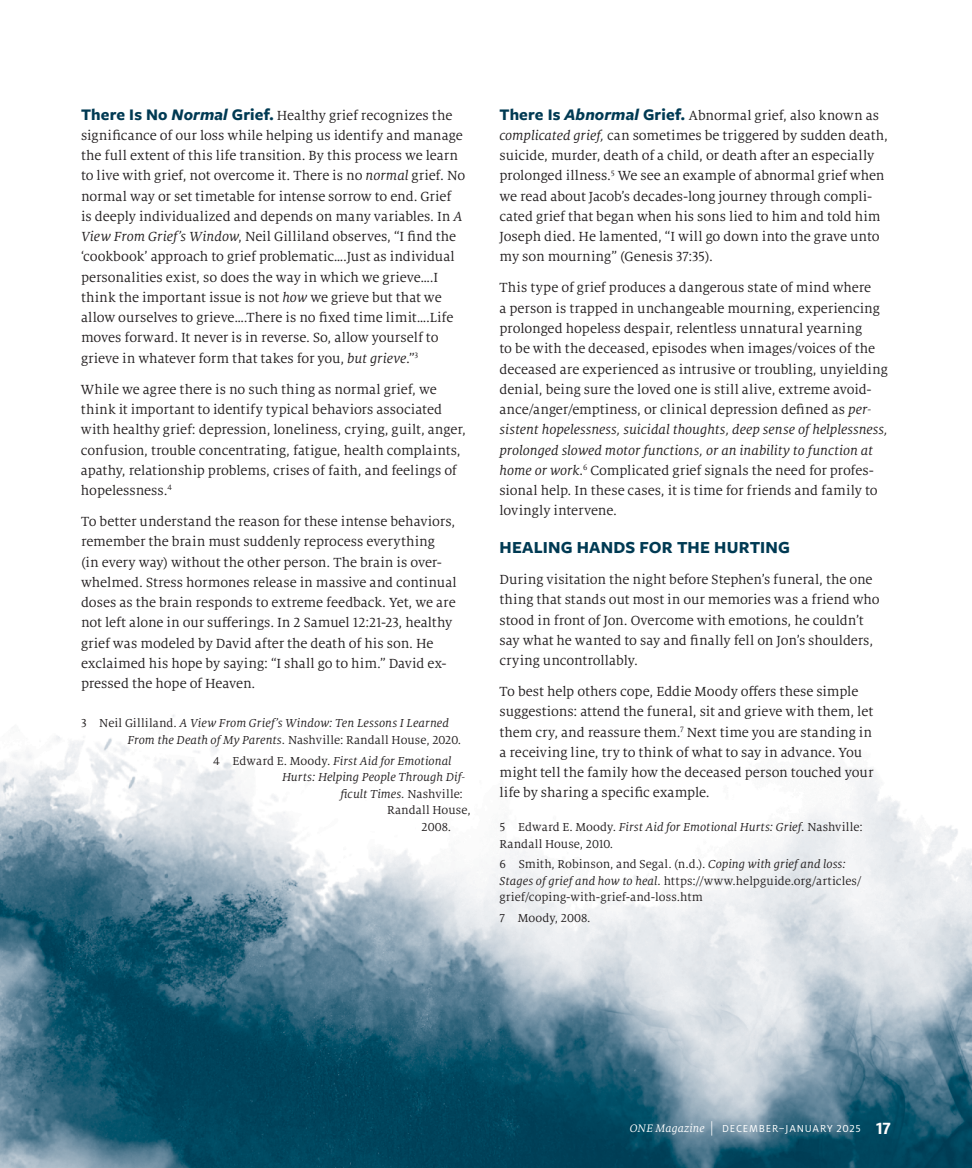
<style>
.page{position:relative;width:972px;height:1168px;background:#fff}
.page>*{position:absolute;margin:0;border:0;box-sizing:border-box;transform-origin:0 0}
.t1{font:700 17.55px "Freight Sans Pro";letter-spacing:.01em;color:#003a53}
.t2{font:14.7px/20.2px "Milo Serif Pro";color:#231f20}
.t3{font:12.75px/16.5px "Milo Serif Pro";letter-spacing:.005em;color:#231f20}
.t4{font:italic 12.75px/16.5px "Milo Serif Pro";letter-spacing:.005em;color:#231f20}
.t5{font:11.25px "Milo Pro";letter-spacing:.07em;color:#fff}
.s1{font-family:"Freight Sans Pro";font-weight:700;font-size:16.8px;color:#003a53}
.s2{font-family:"Freight Sans Pro";font-weight:700;font-style:italic;font-size:16.8px;color:#003a53}
.s3{font-style:italic}
.s4{font-style:normal}
.s5{font-family:"Milo Serif Pro";font-style:italic;font-size:12px}
.s6{font-size:14.4px}
.s7{font-weight:700;font-size:18px}
</style>
<div class="page">
<img style="left:0;top:715px;width:972px;height:453px">
<p class="t2" style="left:81px;top:105px;width:386px"><span class="s1">There Is No</span> <span class="s2">Normal</span> <span class="s1">Grief.</span> Healthy grief recognizes the significance of our loss while helping us identify and manage the full extent of this life transition. By this process we learn to live with grief, not overcome it. There is no <span class="s3">normal</span> grief. No normal way or set timetable for intense sorrow to end. Grief is deeply individualized and depends on many variables. In <span class="s3">A View From Grief’s Window</span>, Neil Gilliland observes, “I find the ‘cookbook’ approach to grief problematic….Just as individual personalities exist, so does the way in which we grieve….I think the important issue is not <span class="s3">how</span> we grieve but that we allow ourselves to grieve….There is no fixed time limit….Life moves forward. It never is in reverse. So, allow yourself to grieve in whatever form that takes for you, <span class="s3">but grieve</span>.”<sup>3</sup></p>
<p class="t2" style="left:81px;top:379px;width:387px">While we agree there is no such thing as normal grief, we think it important to identify typical behaviors associated with healthy grief: depression, loneliness, crying, guilt, anger, confusion, trouble concentrating, fatigue, health complaints, apathy, relationship problems, crises of faith, and feelings of hopelessness.<sup>4</sup></p>
<p class="t2" style="left:81px;top:511px;width:377px">To better understand the reason for these intense behaviors, remember the brain must suddenly reprocess everything<br>(in every way) without the other person. The brain is over&shy;whelmed. Stress hormones release in massive and continual doses as the brain responds to extreme feedback. Yet, we are not left alone in our sufferings. In 2 Samuel 12:21-23, healthy grief was modeled by David after the death of his son. He exclaimed his hope by saying: “I shall go to him.” David ex&shy;pressed the hope of Heaven.</p>
<p class="t4" style="left:127px;top:715px;width:335px;text-indent:-46px"><span class="s4">3 Neil Gilliland.</span> A View From Grief’s Window: Ten Lessons I Learned<br>From the Death of My Parents. <span class="s4">Nashville: Randall House, 2020.</span></p>
<p class="t4" style="left:213px;top:752px;width:240px"><span class="s4">4 Edward E. Moody.</span> First Aid for Emotional</p>
<p class="t4" style="left:282px;top:769px;width:185px">Hurts: Helping People Through Dif-</p>
<p class="t4" style="left:341px;top:785px;width:124px">ficult Times. <span class="s4">Nashville:</span></p>
<p class="t3" style="left:387px;top:802px;width:85px">Randall House,</p>
<p class="t3" style="left:422px;top:818px;width:31px">2008.</p>
<p class="t2" style="left:499px;top:105px;width:390px"><span class="s1">There Is</span> <span class="s2">Abnormal</span> <span class="s1">Grief.</span> Abnormal grief, also known as <span class="s3">complicated grief,</span> can sometimes be triggered by sudden death, suicide, murder, death of a child, or death after an especially prolonged illness.<sup>5</sup> We see an example of abnormal grief when we read about Jacob’s decades-long journey through compli&shy;cated grief that began when his sons lied to him and told him Joseph died. He lamented, “I will go down into the grave unto my son mourning” (Genesis 37:35).</p>
<p class="t2" style="left:500px;top:278px;width:390px">This type of grief produces a dangerous state of mind where<br>a person is trapped in unchangeable mourning, experiencing prolonged hopeless despair, relentless unnatural yearning<br>to be with the deceased, episodes when images/voices of the deceased are experienced as intrusive or troubling, unyielding denial, being sure the loved one is still alive, extreme avoid&shy;ance/anger/emptiness, or clinical depression defined as <span class="s3">per&shy;sistent hopelessness, suicidal thoughts, deep sense of helplessness, prolonged slowed motor functions, or an inability to function at home or work.</span><sup>6</sup> Complicated grief signals the need for profes&shy;sional help. In these cases, it is time for friends and family to lovingly intervene.</p>
<p class="t1" style="left:500px;top:535px;width:292px">HEALING HANDS FOR THE HURTING</p>
<p class="t2" style="left:500px;top:569px;width:382px">During visitation the night before Stephen’s funeral, the one thing that stands out most in our memories was a friend who stood in front of Jon. Overcome with emotions, he couldn’t say what he wanted to say and finally fell on Jon’s shoulders, crying uncontrollably.</p>
<p class="t2" style="left:500px;top:681px;width:375px">To best help others cope, Eddie Moody offers these simple suggestions: attend the funeral, sit and grieve with them, let them cry, and reassure them.<sup>7</sup> Next time you are standing in a receiving line, try to think of what to say in advance. You might tell the family how the deceased person touched your life by sharing a specific example.</p>
<p class="t3" style="left:500px;top:819px;width:365px">5 Edward E. Moody. <span class="s3">First Aid for Emotional Hurts: Grief.</span> Nashville:<br>Randall House, 2010.</p>
<p class="t3" style="left:500px;top:856px;width:363px">6 Smith, Robinson, and Segal. (n.d.). <span class="s3">Coping with grief and loss:<br>Stages of grief and how to heal.</span> https://www.helpguide.org/articles/ grief/coping-with-grief-and-loss.htm</p>
<p class="t3" style="left:500px;top:910px;width:93px">7 Moody, 2008.</p>
<p class="t5" style="left:630px;top:1122px;width:263px"><span class="s5">ONE Magazine</span> <span class="s6">|</span> DECEMBER–JANUARY 2025 <span class="s7">17</span></p>
</div>
